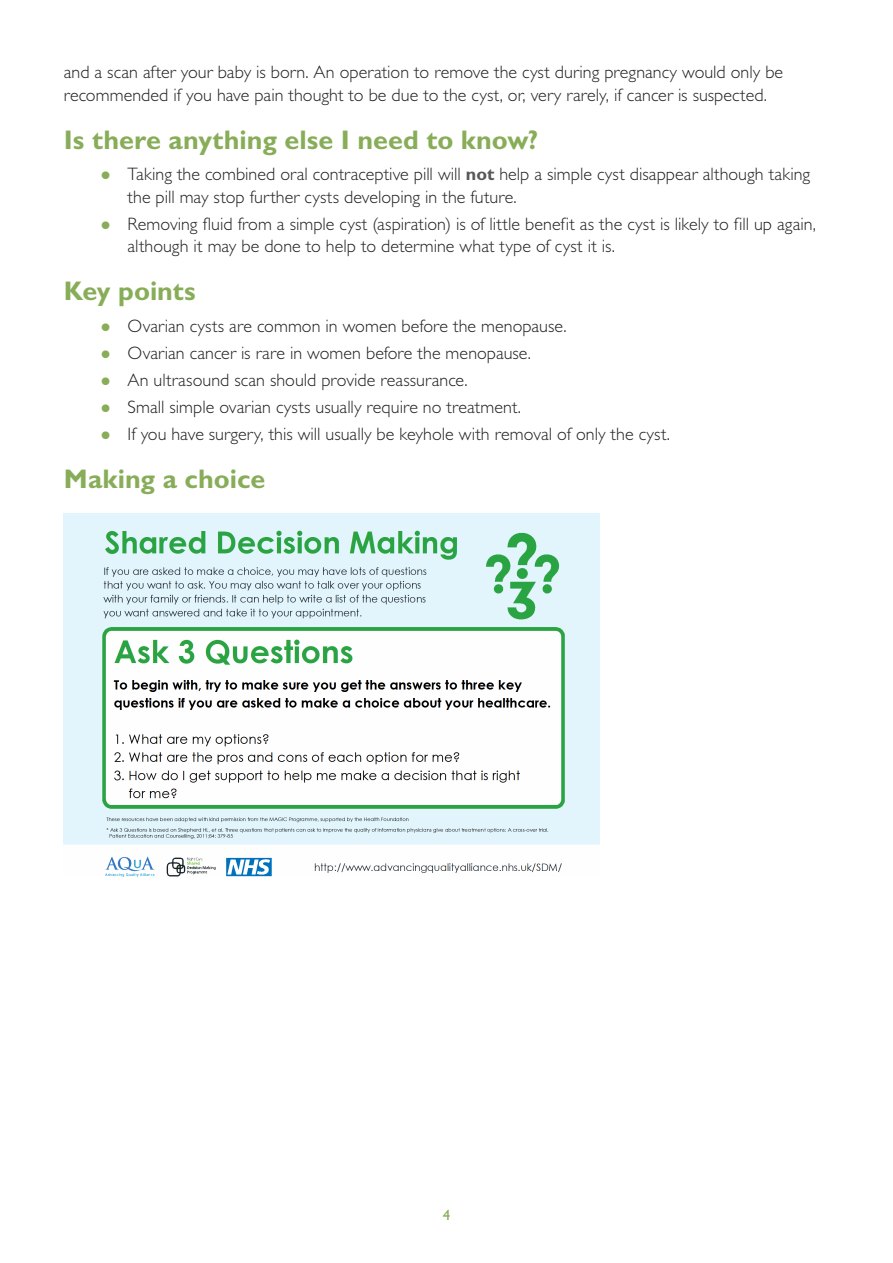
<style>
.page{position:relative;width:893px;height:1263px;background:#fff}
.page>*{position:absolute;margin:0;border:0;box-sizing:border-box;transform-origin:0 0}
.PI_A_head{font:700 27px "Gill Sans";color:#88ad58}
.PI_body_text{font:300 18px/22.5px "Gill Sans";letter-spacing:.005em;color:#231f20}
.t1{font:15px "Gill Sans";color:#88ad58}
.s1{font-size:31.5px;color:#88ad58}
.s2{font-weight:700;color:#57585a}
</style>
<div class="page">
<img style="left:64px;top:513px;width:536px;height:363px">
<p class="PI_body_text" style="left:64px;top:61px;width:721px">and a scan after your baby is born. An operation to remove the cyst during pregnancy would only be recommended if you have pain thought to be due to the cyst, or, very rarely, if cancer is suspected.</p>
<p class="PI_A_head" style="left:64px;top:124px;width:476px">Is there anything else I need to know?</p>
<p class="PI_body_text" style="left:128px;top:163px;width:684px;text-indent:-30px"><span class="s1">•</span> Taking the combined oral contraceptive pill will <span class="s2">not</span> help a simple cyst disappear although taking the pill may stop further cysts developing in the future.</p>
<p class="PI_body_text" style="left:128px;top:212px;width:690px;text-indent:-30px"><span class="s1">•</span> Removing fluid from a simple cyst (aspiration) is of little benefit as the cyst is likely to fill up again, although it may be done to help to determine what type of cyst it is.</p>
<p class="PI_A_head" style="left:64px;top:275px;width:133px">Key points</p>
<p class="PI_body_text" style="left:98px;top:314px;width:470px"><span class="s1">•</span> Ovarian cysts are common in women before the menopause.</p>
<p class="PI_body_text" style="left:98px;top:341px;width:435px"><span class="s1">•</span> Ovarian cancer is rare in women before the menopause.</p>
<p class="PI_body_text" style="left:98px;top:368px;width:371px"><span class="s1">•</span> An ultrasound scan should provide reassurance.</p>
<p class="PI_body_text" style="left:98px;top:395px;width:425px"><span class="s1">•</span> Small simple ovarian cysts usually require no treatment.</p>
<p class="PI_body_text" style="left:98px;top:422px;width:574px"><span class="s1">•</span> If you have surgery, this will usually be keyhole with removal of only the cyst.</p>
<p class="PI_A_head" style="left:64px;top:463px;width:203px">Making a choice</p>
<p class="t1" style="left:443px;top:1207px;width:9px">4</p>
</div>
